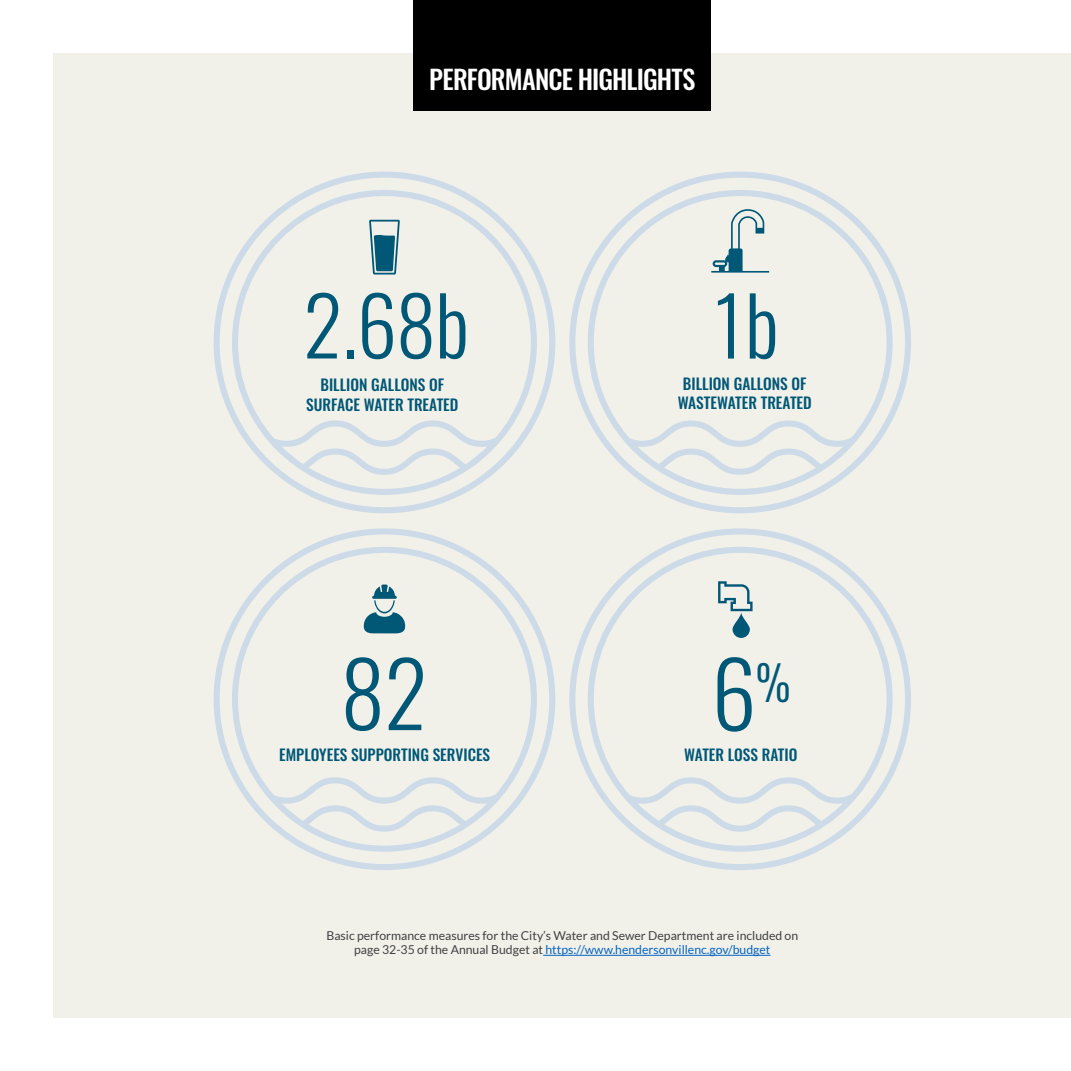
<style>
.page{position:relative;width:1071px;height:1071px;background:#fff}
.page>*{position:absolute;margin:0;border:0;box-sizing:border-box;transform-origin:0 0}
.t1{font:300 89.95px "Oswald";color:#005776}
.t2{font:300 89.08px "Oswald";color:#005776}
.t3{font:300 80.5px "Oswald";color:#005776}
.t4{font:500 26.25px "Oswald";letter-spacing:-.035em;color:#fff}
.t5{font:500 15.4px/19.2px "Oswald";color:#005776;text-align:center}
.t6{font:12.25px/14.7px "Lato";color:#414042;text-align:center}
.s1{color:#0563c1}
</style>
<div class="page">
<div style="left:54px;top:53px;width:1017px;height:964px;background:#f1f1ea"></div>
<hr style="left:543px;top:955px;width:228px;height:1px;background:#0563c1">
<div style="left:414px;top:0;width:297px;height:111px;background:#000"></div>
<svg style="left:214px;top:172px;width:341px;height:341px"></svg>
<svg style="left:214px;top:528px;width:341px;height:342px"></svg>
<svg style="left:569px;top:528px;width:342px;height:342px"></svg>
<svg style="left:569px;top:172px;width:342px;height:341px"></svg>
<svg style="left:725px;top:254px;width:6px;height:8px"></svg>
<h3 class="t4" style="left:429px;top:66px;width:268px">PERFORMANCE HIGHLIGHTS</h3>
<h3 class="t3" style="left:303px;top:254px;width:167px">2.68b</h3>
<p class="t5" style="left:306px;top:377px;width:154px">BILLION GALLONS OF<br>SURFACE WATER TREATED</p>
<h2 class="t2" style="left:341px;top:615px;width:88px">82</h2>
<p class="t5" style="left:279px;top:746px;width:213px">EMPLOYEES SUPPORTING SERVICES</p>
<h3 class="t3" style="left:711px;top:254px;width:69px">1b</h3>
<p class="t5" style="left:678px;top:375px;width:136px">BILLION GALLONS OF<br>WASTEWATER TREATED</p>
<h1 class="t1" style="left:712px;top:614px;width:81px">6<sup>%</sup></h1>
<p class="t5" style="left:684px;top:746px;width:115px">WATER LOSS RATIO</p>
<p class="t6" style="left:326px;top:928px;width:473px">Basic performance measures for the City’s Water and Sewer Department are included on page 32-35 of the Annual Budget at <span class="s1">https://www.hendersonvillenc.gov/budget</span></p>
</div>
